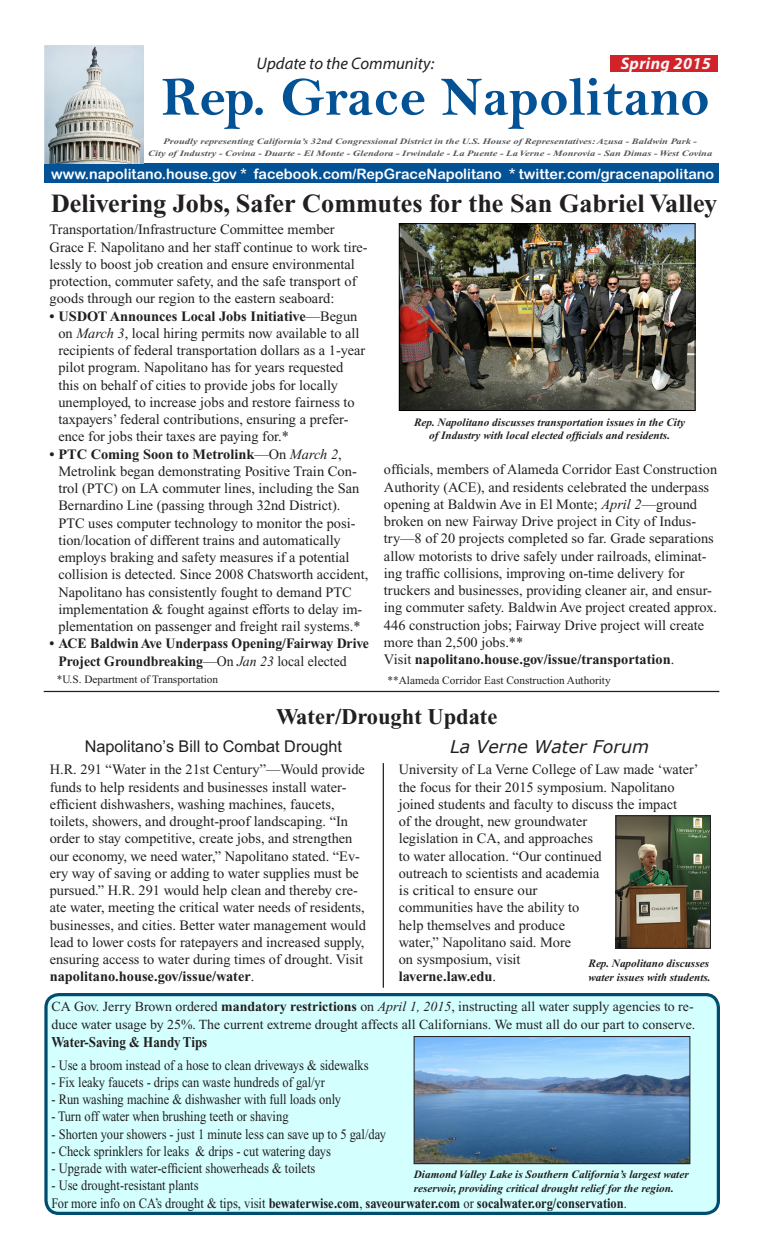
<style>
.page{position:relative;width:765px;height:1260px;background:#fff}
.page>*{position:absolute;margin:0;border:0;box-sizing:border-box;transform-origin:0 0}
.t1{font:55.25px "Bell MT Bold";color:#045296}
.t2{font:700 26.25px "Times New Roman";color:#231f20}
.t3{font:700 22.5px "Times New Roman";color:#231f20}
.t4{font:italic 17.5px "Verdana";color:#231f20}
.t5{font:italic 16.75px "Myriad Pro";color:#231f20}
.t6{font:italic 700 16.75px "Myriad Pro";letter-spacing:.02em;color:#f6f6f7}
.t7{font:16.25px "Arial";color:#231f20}
.t8{font:700 15px "Times New Roman";color:#231f20;scale:.87 1}
.t9{font:14.38px/17.2px "Times New Roman";color:#231f20}
.t10{font:14.38px/17.2px "Times New Roman";color:#231f20;scale:.87 1}
.t11{font:700 14.38px/17.2px "Times New Roman";color:#231f20;scale:.96 1}
.t12{font:14.25px "Arial Rounded MT Bold";color:#fff}
.t13{font:13.88px/18px "Times New Roman";color:#231f20}
.t14{font:italic 700 11.25px/13.5px "Times New Roman";color:#231f20}
.t15{font:11.25px "Times New Roman";color:#231f20}
.t16{font:italic 700 8.25px/11.9px "Times New Roman";color:#555658;text-align:center;scale:1.27 1}
.s1{font-weight:700}
.s2{font-style:italic}
.s3{font-weight:400}
.s4{font-weight:400;font-style:italic}
</style>
<div class="page">
<div style="left:610px;top:55px;width:107px;height:17px;background:#d1232a"></div>
<div style="left:44px;top:164px;width:675px;height:19px;background:#045296"></div>
<img style="left:401px;top:225px;width:293px;height:184px">
<div style="left:399px;top:223px;width:297px;height:188px;border:1px solid #000"></div>
<img style="left:44px;top:45px;width:99px;height:119px">
<div style="left:46px;top:995px;width:672px;height:218px;background:#d3ffff;border-radius:13px"></div>
<div style="left:44px;top:993px;width:676px;height:222px;border:3px solid #004d6f;border-radius:13px"></div>
<img style="left:416px;top:1038px;width:272px;height:124px">
<div style="left:414px;top:1036px;width:276px;height:128px;border:1px solid #231f20"></div>
<hr style="left:44px;top:691px;width:675px;height:1px;background:#231f20">
<hr style="left:383px;top:763px;width:1px;height:225px;background:#231f20">
<img style="left:618px;top:818px;width:91px;height:128px">
<div style="left:616px;top:816px;width:95px;height:132px;border:1px solid #231f20"></div>
<p class="t5" style="left:257px;top:53px;width:179px">Update to the Community:</p>
<p class="t6" style="left:621px;top:52px;width:92px">Spring 2015</p>
<h1 class="t1" style="left:161px;top:68px;width:550px">Rep. Grace Napolitano</h1>
<p class="t12" style="left:51px;top:165px;width:665px">www.napolitano.house.gov * facebook.com/RepGraceNapolitano * twitter.com/gracenapolitano</p>
<h2 class="t2" style="left:51px;top:188px;width:668px">Delivering Jobs, Safer Commutes for the San Gabriel Valley</h2>
<p class="t16" style="left:148px;top:135px;width:446px">Proudly representing California’s 32nd Congressional District in the U.S. House of Representatives: Azusa - Baldwin Park -<br>City of Industry - Covina - Duarte - El Monte - Glendora - Irwindale - La Puente - La Verne - Monrovia - San Dimas - West Covina</p>
<p class="t9" style="left:50px;top:221px;width:320px">Transportation/Infrastructure Committee member Grace F. Napolitano and her staff continue to work tire&shy;lessly to boost job creation and ensure environmental protection, commuter safety, and the safe transport of goods through our region to the eastern seaboard:</p>
<p class="t9" style="left:58px;top:307px;width:308px;text-indent:-9px"><span class="s1">• USDOT Announces Local Jobs Initiative</span>—Begun on <span class="s2">March 3</span>, local hiring permits now available to all recipients of federal transportation dollars as a 1-year pilot program. Napolitano has for years requested this on behalf of cities to provide jobs for locally unemployed, to increase jobs and restore fairness to taxpayers’ federal contributions, ensuring a prefer&shy;ence for jobs their taxes are paying for.*</p>
<p class="t9" style="left:58px;top:445px;width:312px;text-indent:-9px"><span class="s1">• PTC Coming Soon to Metrolink</span>—On <span class="s2">March 2</span>, Metrolink began demonstrating Positive Train Con&shy;trol (PTC) on LA commuter lines, including the San Bernardino Line (passing through 32nd District).<br>PTC uses computer technology to monitor the posi&shy;tion/location of different trains and automatically employs braking and safety measures if a potential collision is detected. Since 2008 Chatsworth accident, Napolitano has consistently fought to demand PTC implementation &amp; fought against efforts to delay im&shy;plementation on passenger and freight rail systems.*</p>
<p class="t11" style="left:58px;top:635px;width:325px;text-indent:-9px">• ACE Baldwin Ave Underpass Opening/Fairway Drive<br>Project Groundbreaking<span class="s3">—On</span> <span class="s4">Jan 23</span> <span class="s3">local elected</span></p>
<p class="t15" style="left:57px;top:673px;width:163px">*U.S. Department of Transportation</p>
<p class="t14" style="left:414px;top:415px;width:272px;text-align:center">Rep. Napolitano discusses transportation issues in the City of Industry with local elected officials and residents.</p>
<p class="t9" style="left:384px;top:461px;width:335px">officials, members of Alameda Corridor East Construction Authority (ACE), and residents celebrated the underpass opening at Baldwin Ave in El Monte; <span class="s2">April 2</span>—ground broken on new Fairway Drive project in City of Indus&shy;try—8 of 20 projects completed so far. Grade separations allow motorists to drive safely under railroads, eliminat&shy;ing traffic collisions, improving on-time delivery for truckers and businesses, providing cleaner air, and ensur&shy;ing commuter safety. Baldwin Ave project created approx.<br>446 construction jobs; Fairway Drive project will create more than 2,500 jobs.**<br>Visit <span class="s1">napolitano.house.gov/issue/transportation</span>.</p>
<p class="t15" style="left:388px;top:674px;width:225px">**Alameda Corridor East Construction Authority</p>
<h3 class="t3" style="left:276px;top:704px;width:223px">Water/Drought Update</h3>
<p class="t7" style="left:85px;top:735px;width:259px">Napolitano’s Bill to Combat Drought</p>
<p class="t4" style="left:450px;top:735px;width:201px">La Verne Water Forum</p>
<p class="t9" style="left:50px;top:761px;width:318px">H.R. 291 “Water in the 21st Century”—Would provide funds to help residents and businesses install water&shy;efficient dishwashers, washing machines, faucets, toilets, showers, and drought-proof landscaping. “In order to stay competitive, create jobs, and strengthen our economy, we need water,” Napolitano stated. “Ev&shy;ery way of saving or adding to water supplies must be pursued.” H.R. 291 would help clean and thereby cre&shy;ate water, meeting the critical water needs of residents, businesses, and cities. Better water management would lead to lower costs for ratepayers and increased supply, ensuring access to water during times of drought. Visit <span class="s1">napolitano.house.gov/issue/water</span>.</p>
<p class="t9" style="left:399px;top:761px;width:301px">University of La Verne College of Law made ‘water’ the focus for their 2015 symposium. Napolitano joined students and faculty to discuss the impact<br>of the drought, new groundwater<br>legislation in CA, and approaches<br>to water allocation. “Our continued<br>outreach to scientists and academia<br>is critical to ensure our<br>communities have the ability to<br>help themselves and produce<br>water,” Napolitano said. More<br>on sysmposium, visit<br><span class="s1">laverne.law.edu</span>.</p>
<p class="t14" style="left:588px;top:957px;width:124px">Rep. Napolitano discusses water issues with students.</p>
<p class="t13" style="left:51px;top:998px;width:645px">CA Gov. Jerry Brown ordered <span class="s1">mandatory restrictions</span> on <span class="s2">April 1, 2015</span>, instructing all water supply agencies to re&shy;duce water usage by 25%. The current extreme drought affects all Californians. We must all do our part to conserve.</p>
<p class="t8" style="left:51px;top:1034px;width:181px">Water-Saving &amp; Handy Tips</p>
<p class="t10" style="left:51px;top:1056px;width:366px">- Use a broom instead of a hose to clean driveways &amp; sidewalks</p>
<p class="t10" style="left:51px;top:1073px;width:316px">- Fix leaky faucets - drips can waste hundreds of gal/yr</p>
<p class="t10" style="left:51px;top:1091px;width:334px">- Run washing machine &amp; dishwasher with full loads only</p>
<p class="t10" style="left:51px;top:1108px;width:274px">- Turn off water when brushing teeth or shaving</p>
<p class="t10" style="left:51px;top:1125px;width:386px">- Shorten your showers - just 1 minute less can save up to 5 gal/day</p>
<p class="t10" style="left:51px;top:1142px;width:323px">- Check sprinklers for leaks &amp; drips - cut watering days</p>
<p class="t10" style="left:51px;top:1160px;width:305px">- Upgrade with water-efficient showerheads &amp; toilets</p>
<p class="t10" style="left:51px;top:1177px;width:663px">- Use drought-resistant plants<br>For more info on CA’s drought &amp; tips, visit <span class="s1">bewaterwise.com</span>, <span class="s1">saveourwater.com</span> or <span class="s1">socalwater.org/conservation</span>.</p>
<p class="t14" style="left:414px;top:1168px;width:277px">Diamond Valley Lake is Southern California’s largest water reservoir, providing critical drought relief for the region.</p>
</div>
